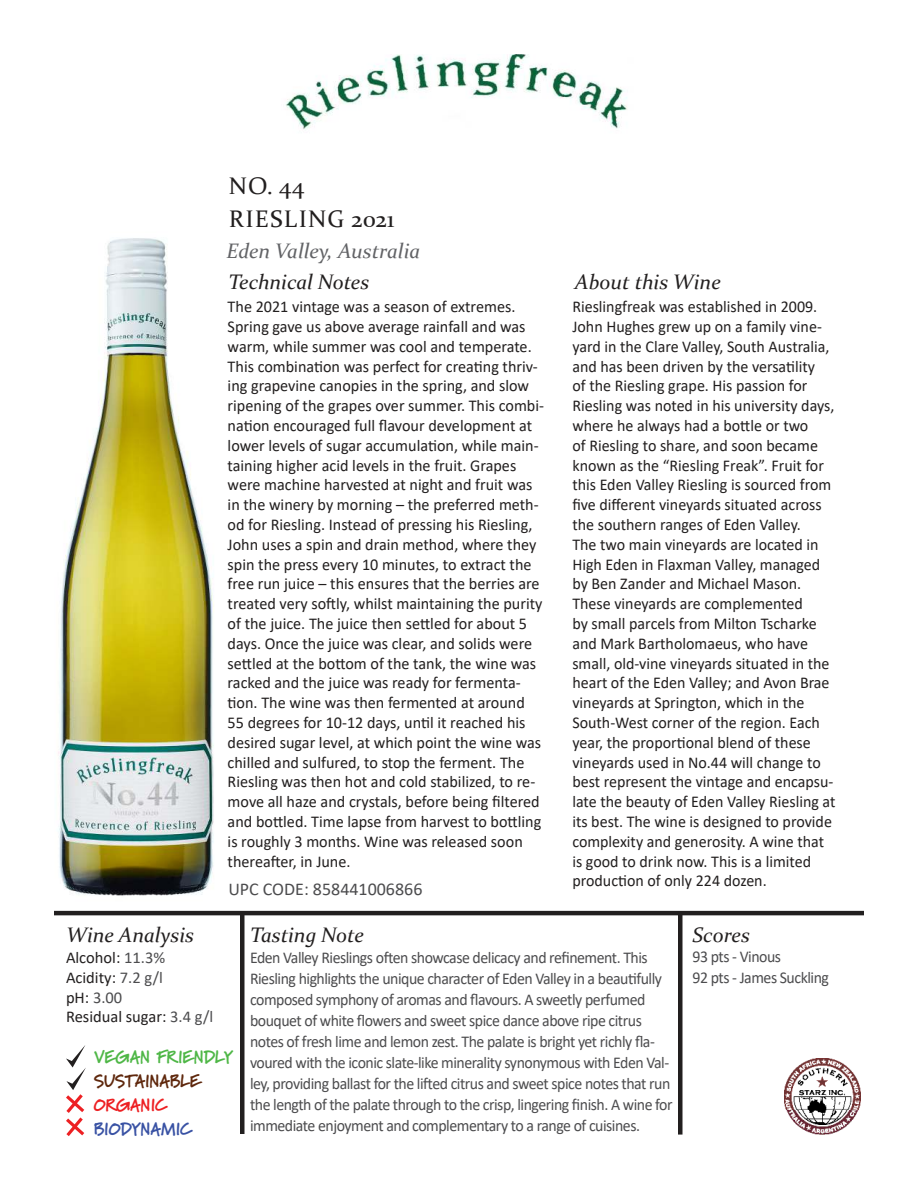
<style>
.page{position:relative;width:918px;height:1188px;background:#fff}
.page>*{position:absolute;margin:0;border:0;box-sizing:border-box;transform-origin:0 0}
.t1{font:24px/33px "Constantia";letter-spacing:.06em;color:#221f1f}
.t2{font:italic 21px "Constantia";color:#221f1f}
.t3{font:italic 21px "Constantia";color:#626366}
.t4{font:18px "Calibri";color:#4c4c4e}
.t5{font:900 18px "Marydale";color:#4fb747;scale:.92 1}
.t6{font:900 18px "Marydale";letter-spacing:-.01em;color:#5f280d;scale:.92 1}
.t7{font:900 18px "Marydale";color:#3952a4;scale:.92 1}
.t8{font:900 18px "Marydale";color:#ed2023;scale:.92 1}
.t9{font:16.5px/19.8px "Calibri";color:#221f1f}
.t10{font:16.5px/21px "Calibri";letter-spacing:-.03em;color:#4c4c4e;scale:.96 1}
.s1{color:#4c4c4e}
</style>
<div class="page">
<img style="left:58px;top:238px;width:156px;height:658px">
<img style="left:784px;top:1058px;width:76px;height:77px">
<hr style="left:54px;top:911px;width:810px;height:4px;background:#221f1f">
<div style="left:240px;top:912px;width:5px;height:222px;background:#221f1f"></div>
<img style="left:285px;top:54px;width:342px;height:76px">
<svg style="left:66px;top:1045px;width:20px;height:91px"></svg>
<div style="left:678px;top:913px;width:5px;height:222px;background:#221f1f"></div>
<h1 class="t1" style="left:229px;top:171px;width:167px">NO. 44<br>RIESLING 2021</h1>
<p class="t3" style="left:226px;top:243px;width:195px">Eden Valley, Australia</p>
<p class="t2" style="left:228px;top:274px;width:142px">Technical Notes</p>
<p class="t2" style="left:575px;top:274px;width:147px">About this Wine</p>
<p class="t9" style="left:228px;top:296px;width:318px">The 2021 vintage was a season of extremes.<br>Spring gave us above average rainfall and was warm, while summer was cool and temperate.<br>This combination was perfect for creating thriv&shy;ing grapevine canopies in the spring, and slow ripening of the grapes over summer. This combi&shy;nation encouraged full flavour development at lower levels of sugar accumulation, while main&shy;taining higher acid levels in the fruit. Grapes were machine harvested at night and fruit was in the winery by morning – the preferred meth&shy;od for Riesling. Instead of pressing his Riesling, John uses a spin and drain method, where they spin the press every 10 minutes, to extract the free run juice – this ensures that the berries are treated very softly, whilst maintaining the purity of the juice. The juice then settled for about 5 days. Once the juice was clear, and solids were settled at the bottom of the tank, the wine was racked and the juice was ready for fermenta&shy;tion. The wine was then fermented at around 55 degrees for 10-12 days, until it reached his desired sugar level, at which point the wine was chilled and sulfured, to stop the ferment. The Riesling was then hot and cold stabilized, to re&shy;move all haze and crystals, before being filtered and bottled. Time lapse from harvest to bottling is roughly 3 months. Wine was released soon thereafter, in June.</p>
<p class="t9" style="left:572px;top:296px;width:265px">Rieslingfreak was established in 2009.<br>John Hughes grew up on a family vine&shy;yard in the Clare Valley, South Australia, and has been driven by the versatility<br>of the Riesling grape. His passion for Riesling was noted in his university days, where he always had a bottle or two<br>of Riesling to share, and soon became known as the “Riesling Freak”. Fruit for this Eden Valley Riesling is sourced from five different vineyards situated across the southern ranges of Eden Valley.<br>The two main vineyards are located in High Eden in Flaxman Valley, managed by Ben Zander and Michael Mason.<br>These vineyards are complemented<br>by small parcels from Milton Tscharke and Mark Bartholomaeus, who have small, old-vine vineyards situated in the heart of the Eden Valley; and Avon Brae vineyards at Springton, which in the South-West corner of the region. Each year, the proportional blend of these vineyards used in No.44 will change to best represent the vintage and encapsu&shy;late the beauty of Eden Valley Riesling at its best. The wine is designed to provide complexity and generosity. A wine that is good to drink now. This is a limited production of only 224 dozen.</p>
<p class="t4" style="left:228px;top:882px;width:196px">UPC CODE: 858441006866</p>
<p class="t2" style="left:66px;top:926px;width:130px">Wine Analysis</p>
<p class="t2" style="left:250px;top:926px;width:115px">Tasting Note</p>
<p class="t9" style="left:66px;top:949px;width:149px">Alcohol: <span class="s1">11.3%<br></span>Acidity: <span class="s1">7.2 g/l<br></span>pH: <span class="s1">3.00<br></span>Residual sugar: <span class="s1">3.4 g/l</span></p>
<p class="t5" style="left:94px;top:1046px;width:153px">VEGAN FRIENDLY</p>
<p class="t6" style="left:94px;top:1070px;width:118px">SUSTAINABLE</p>
<p class="t8" style="left:94px;top:1094px;width:81px">ORGANIC</p>
<p class="t7" style="left:94px;top:1118px;width:109px">BIODYNAMIC</p>
<p class="t10" style="left:250px;top:946px;width:442px">Eden Valley Rieslings often showcase delicacy and refinement. This Riesling highlights the unique character of Eden Valley in a beautifully composed symphony of aromas and flavours. A sweetly perfumed bouquet of white flowers and sweet spice dance above ripe citrus notes of fresh lime and lemon zest. The palate is bright yet richly fla&shy;voured with the iconic slate-like minerality synonymous with Eden Val&shy;ley, providing ballast for the lifted citrus and sweet spice notes that run the length of the palate through to the crisp, lingering finish. A wine for immediate enjoyment and complementary to a range of cuisines.</p>
<p class="t2" style="left:693px;top:926px;width:59px">Scores</p>
<p class="t10" style="left:693px;top:946px;width:144px">93 pts - Vinous<br>92 pts - James Suckling</p>
</div>
